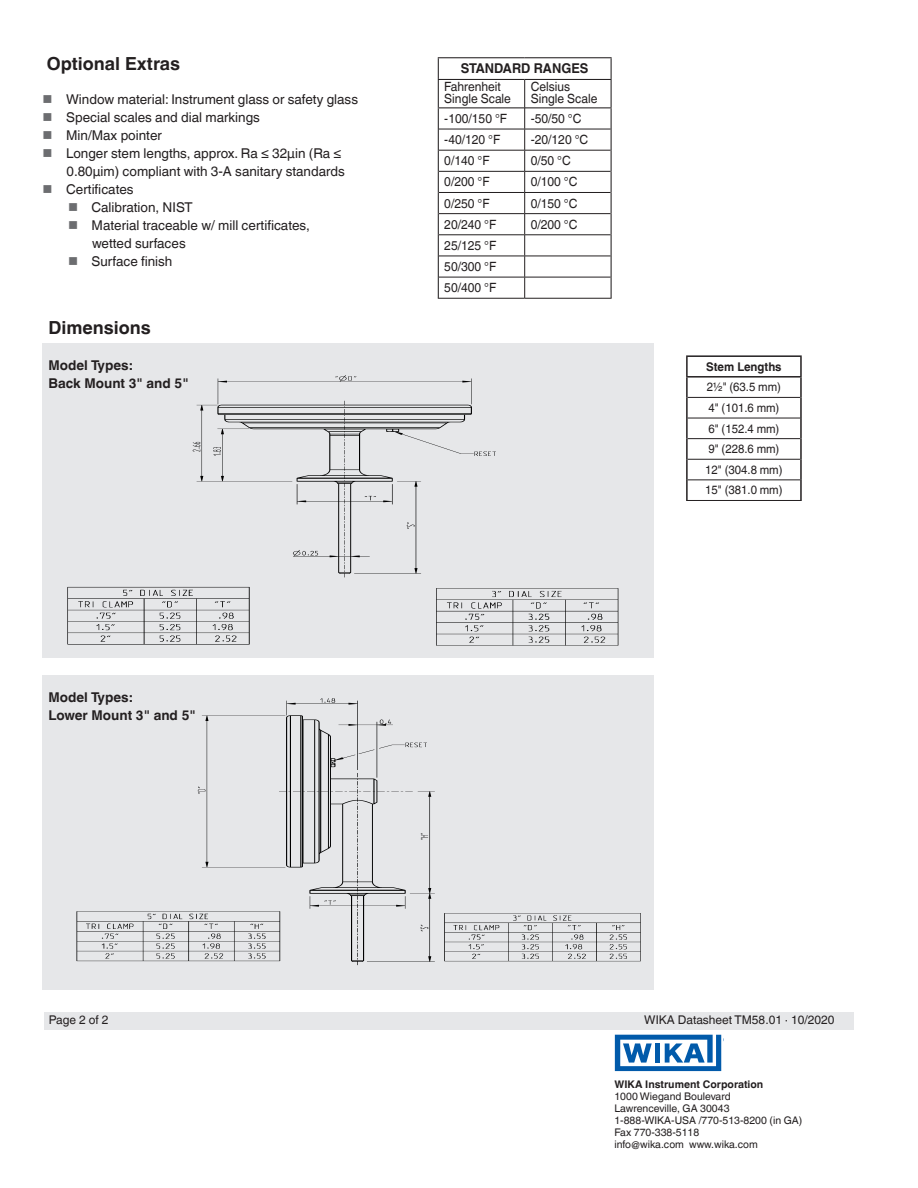
<style>
.page{position:relative;width:918px;height:1188px;background:#fff}
.page>*{position:absolute;margin:0;border:0;box-sizing:border-box;transform-origin:0 0}
.WIKA_DS_Subline_in_t{font:700 18px "Helvetica World";color:#231f20}
.WIKA_DS_Subline{font:700 18px "Helvetica World";color:#231f20}
.Body_text{font:13.5px/18px "Helvetica World";color:#231f20;text-align:right}
.WIKA_DS_Between_head{font:700 13.5px "Helvetica World";color:#231f20}
.Flow_text{font:700 13.5px "Helvetica World";color:#231f20;scale:.95 1}
.Flow_text-2{font:12.75px "Helvetica World";color:#231f20;scale:.95 1}
.Flow_text-3{font:12px "Helvetica World";color:#231f20;scale:.95 1}
.Flow_text-4{font:12px "Helvetica World";color:#231f20}
.Flow_text-5{font:700 12px "Helvetica World";color:#231f20;scale:.95 1}
.t1{font:10.5px "Helvetica World";color:#231f20}
.t2{font:700 10.5px "Helvetica World";color:#231f20}
.s1{color:#6c6d70}
</style>
<div class="page">
<div style="left:43px;top:344px;width:611px;height:314px;background:#e6e7e9"></div>
<div style="left:43px;top:676px;width:611px;height:314px;background:#e6e7e9"></div>
<img style="left:192px;top:375px;width:304px;height:200px">
<img style="left:42px;top:575px;width:577px;height:83px">
<img style="left:197px;top:698px;width:238px;height:268px">
<img style="left:76px;top:905px;width:221px;height:61px">
<img style="left:429px;top:910px;width:212px;height:56px">
<hr style="left:438px;top:57px;width:87px;height:1px;background:#231f20">
<hr style="left:525px;top:57px;width:87px;height:1px;background:#231f20">
<svg style="left:438px;top:58px;width:1px;height:240px"></svg>
<svg style="left:611px;top:58px;width:1px;height:240px"></svg>
<hr style="left:438px;top:79px;width:87px;height:1px;background:#231f20">
<hr style="left:525px;top:79px;width:87px;height:1px;background:#231f20">
<hr style="left:438px;top:107px;width:86px;height:1px;background:#231f20">
<hr style="left:525px;top:107px;width:87px;height:1px;background:#231f20">
<hr style="left:439px;top:150px;width:86px;height:1px;background:#231f20">
<hr style="left:525px;top:150px;width:86px;height:1px;background:#231f20">
<hr style="left:439px;top:171px;width:86px;height:1px;background:#231f20">
<hr style="left:525px;top:171px;width:86px;height:1px;background:#231f20">
<hr style="left:439px;top:192px;width:86px;height:1px;background:#231f20">
<hr style="left:525px;top:192px;width:86px;height:1px;background:#231f20">
<hr style="left:439px;top:213px;width:86px;height:1px;background:#231f20">
<hr style="left:525px;top:213px;width:86px;height:1px;background:#231f20">
<hr style="left:439px;top:234px;width:86px;height:1px;background:#231f20">
<hr style="left:525px;top:234px;width:86px;height:1px;background:#231f20">
<hr style="left:439px;top:256px;width:86px;height:1px;background:#231f20">
<hr style="left:525px;top:256px;width:86px;height:1px;background:#231f20">
<hr style="left:439px;top:277px;width:86px;height:1px;background:#231f20">
<hr style="left:525px;top:277px;width:86px;height:1px;background:#231f20">
<hr style="left:438px;top:298px;width:87px;height:1px;background:#231f20">
<hr style="left:525px;top:298px;width:87px;height:1px;background:#231f20">
<svg style="left:524px;top:80px;width:1px;height:218px"></svg>
<hr style="left:439px;top:129px;width:86px;height:1px;background:#231f20">
<hr style="left:525px;top:129px;width:86px;height:1px;background:#231f20">
<hr style="left:686px;top:355px;width:116px;height:2px;background:#231f20">
<hr style="left:686px;top:376px;width:116px;height:2px;background:#231f20">
<svg style="left:686px;top:357px;width:2px;height:40px"></svg>
<svg style="left:800px;top:357px;width:2px;height:40px"></svg>
<hr style="left:686px;top:397px;width:2px;height:21px;background:#231f20">
<hr style="left:800px;top:397px;width:2px;height:21px;background:#231f20">
<hr style="left:686px;top:418px;width:2px;height:21px;background:#231f20">
<hr style="left:800px;top:418px;width:2px;height:21px;background:#231f20">
<hr style="left:686px;top:439px;width:2px;height:20px;background:#231f20">
<hr style="left:800px;top:439px;width:2px;height:20px;background:#231f20">
<hr style="left:686px;top:459px;width:2px;height:21px;background:#231f20">
<hr style="left:800px;top:459px;width:2px;height:21px;background:#231f20">
<hr style="left:686px;top:480px;width:2px;height:20px;background:#231f20">
<hr style="left:800px;top:480px;width:2px;height:20px;background:#231f20">
<hr style="left:688px;top:418px;width:112px;height:1px;background:#231f20">
<hr style="left:688px;top:438px;width:112px;height:1px;background:#231f20">
<hr style="left:688px;top:459px;width:112px;height:1px;background:#231f20">
<hr style="left:688px;top:480px;width:112px;height:1px;background:#231f20">
<hr style="left:686px;top:500px;width:116px;height:1px;background:#231f20">
<hr style="left:688px;top:397px;width:112px;height:1px;background:#231f20">
<svg style="left:615px;top:1035px;width:109px;height:36px"></svg>
<div style="left:44px;top:1012px;width:809px;height:18px;background:#e6e7e9"></div>
<p class="WIKA_DS_Subline_in_t" style="left:47px;top:53px;width:135px">Optional Extras</p>
<p class="Body_text" style="left:43px;top:90px;width:317px"><span class="s1">■</span> Window material: Instrument glass or safety glass</p>
<p class="Body_text" style="left:43px;top:108px;width:219px"><span class="s1">■</span> Special scales and dial markings</p>
<p class="Body_text" style="left:43px;top:126px;width:121px"><span class="s1">■</span> Min/Max pointer</p>
<p class="Body_text" style="left:43px;top:144px;width:304px"><span class="s1">■</span> Longer stem lengths, approx. Ra ≤ 32µin (Ra ≤<br>0.80µim) compliant with 3-A sanitary standards</p>
<p class="Body_text" style="left:43px;top:180px;width:93px"><span class="s1">■</span> Certificates</p>
<p class="Body_text" style="left:68px;top:198px;width:126px"><span class="s1">■</span> Calibration, NIST</p>
<p class="Body_text" style="left:92px;top:216px;width:219px;text-align:left;text-indent:-24px"><span class="s1">■</span> Material traceable w/ mill certificates, wetted surfaces</p>
<p class="Body_text" style="left:68px;top:252px;width:106px"><span class="s1">■</span> Surface finish</p>
<p class="WIKA_DS_Subline" style="left:49px;top:317px;width:104px">Dimensions</p>
<p class="WIKA_DS_Between_head" style="left:49px;top:357px;width:86px">Model Types:</p>
<p class="WIKA_DS_Between_head" style="left:49px;top:375px;width:142px">Back Mount 3" and 5"</p>
<p class="Flow_text" style="left:461px;top:61px;width:136px">STANDARD RANGES</p>
<p class="Flow_text-2" style="left:444px;top:79px;width:61px">Fahrenheit</p>
<p class="Flow_text-2" style="left:444px;top:92px;width:72px">Single Scale</p>
<p class="Flow_text-2" style="left:531px;top:79px;width:43px">Celsius</p>
<p class="Flow_text-2" style="left:531px;top:92px;width:72px">Single Scale</p>
<p class="Flow_text-2" style="left:444px;top:111px;width:68px">-100/150 °F</p>
<p class="Flow_text-2" style="left:531px;top:111px;width:55px">-50/50 °C</p>
<p class="Flow_text-2" style="left:444px;top:132px;width:61px">-40/120 °F</p>
<p class="Flow_text-2" style="left:531px;top:132px;width:62px">-20/120 °C</p>
<p class="Flow_text-2" style="left:444px;top:153px;width:49px">0/140 °F</p>
<p class="Flow_text-2" style="left:531px;top:153px;width:44px">0/50 °C</p>
<p class="Flow_text-2" style="left:444px;top:175px;width:49px">0/200 °F</p>
<p class="Flow_text-2" style="left:531px;top:175px;width:51px">0/100 °C</p>
<p class="Flow_text-2" style="left:444px;top:196px;width:49px">0/250 °F</p>
<p class="Flow_text-2" style="left:531px;top:196px;width:51px">0/150 °C</p>
<p class="Flow_text-2" style="left:444px;top:217px;width:56px">20/240 °F</p>
<p class="Flow_text-2" style="left:531px;top:217px;width:51px">0/200 °C</p>
<p class="Flow_text-2" style="left:444px;top:238px;width:56px">25/125 °F</p>
<p class="Flow_text-2" style="left:444px;top:259px;width:56px">50/300 °F</p>
<p class="Flow_text-2" style="left:444px;top:280px;width:56px">50/400 °F</p>
<p class="WIKA_DS_Between_head" style="left:49px;top:689px;width:86px">Model Types:</p>
<p class="WIKA_DS_Between_head" style="left:49px;top:707px;width:149px">Lower Mount 3" and 5"</p>
<p class="Flow_text-5" style="left:706px;top:360px;width:81px">Stem Lengths</p>
<p class="Flow_text-3" style="left:707px;top:380px;width:80px">2½" (63.5 mm)</p>
<p class="Flow_text-3" style="left:708px;top:401px;width:76px">4" (101.6 mm)</p>
<p class="Flow_text-3" style="left:708px;top:421px;width:76px">6" (152.4 mm)</p>
<p class="Flow_text-3" style="left:708px;top:442px;width:76px">9" (228.6 mm)</p>
<p class="Flow_text-3" style="left:705px;top:463px;width:83px">12" (304.8 mm)</p>
<p class="Flow_text-3" style="left:705px;top:483px;width:83px">15" (381.0 mm)</p>
<p class="Flow_text-4" style="left:49px;top:1013px;width:61px">Page 2 of 2</p>
<p class="Flow_text-4" style="left:644px;top:1013px;width:192px">WIKA Datasheet TM58.01 · 10/2020</p>
<p class="t2" style="left:614px;top:1078px;width:150px">WIKA Instrument Corporation</p>
<p class="t1" style="left:614px;top:1090px;width:118px">1000 Wiegand Boulevard</p>
<p class="t1" style="left:614px;top:1102px;width:117px">Lawrenceville, GA 30043</p>
<p class="t1" style="left:614px;top:1114px;width:189px">1-888-WIKA-USA /770-513-8200 (in GA)</p>
<p class="t1" style="left:614px;top:1126px;width:86px">Fax 770-338-5118</p>
<p class="t1" style="left:614px;top:1138px;width:145px">info@wika.com www.wika.com</p>
</div>
